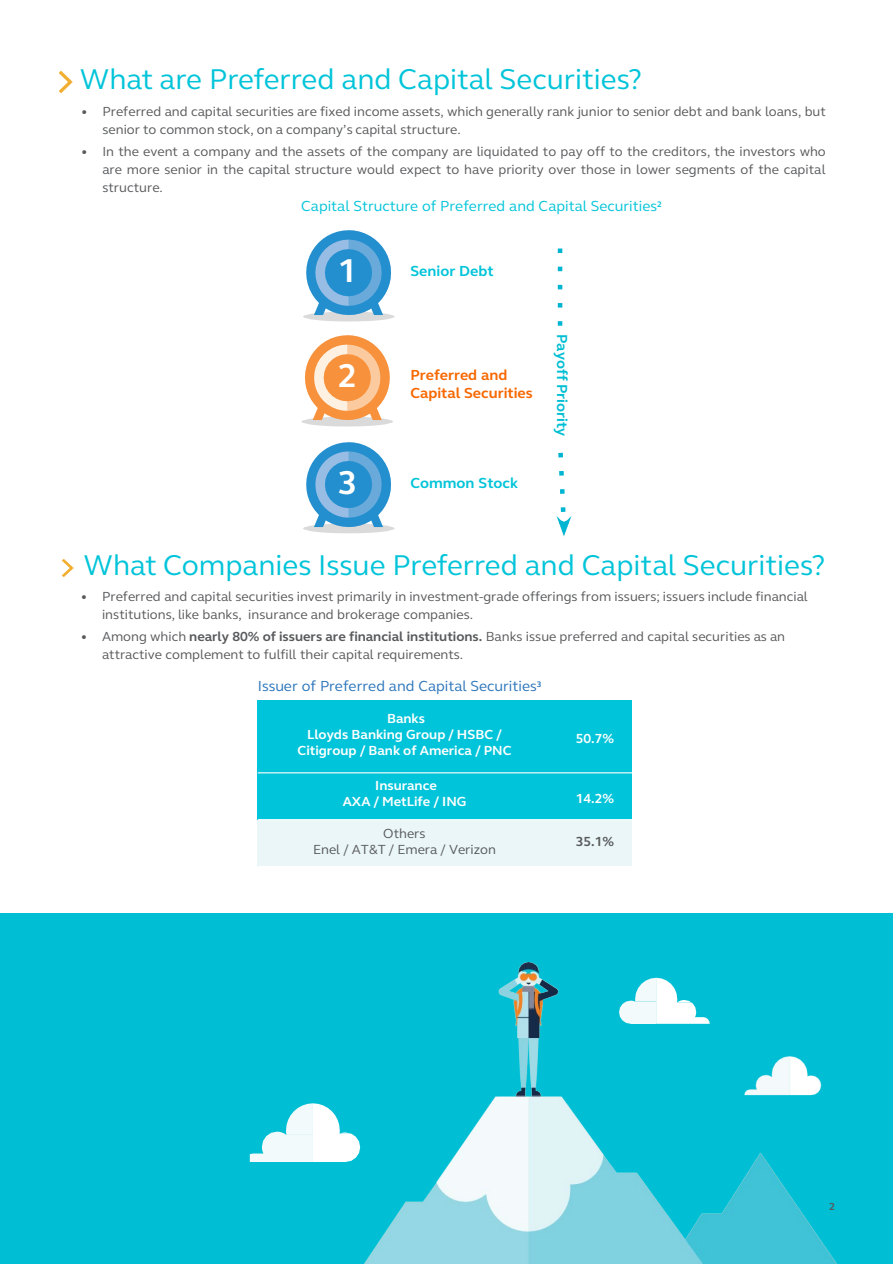
<style>
.page{position:relative;width:893px;height:1264px;background:#fff}
.page>*{position:absolute;margin:0;border:0;box-sizing:border-box;transform-origin:0 0}
.t1{font:700 33.9px "FS Elliot Pro";color:#fff}
.t2{font:29.4px "FS Elliot Pro";color:#00c4d9}
.t3{font:15px "FS Elliot Pro";letter-spacing:.005em;color:#00c4d9}
.t4{font:15px "FS Elliot Pro";letter-spacing:.005em;color:#2b75bb}
.t5{font:700 15px/18px "FS Elliot Pro";color:#f76800}
.t6{font:700 15px "FS Elliot Pro";color:#00c4d9}
.t7{font:700 15px "FS Elliot Pro";color:#00bed3}
.t8{font:13.5px/18px "FS Elliot Pro";letter-spacing:.005em;color:#58595b}
.t9{font:700 13.5px "FS Elliot Pro";color:#fff}
.t10{font:700 13.5px "FS Elliot Pro";color:#58595b}
.t11{font:700 10.5px "FS Elliot Pro";color:#58595b}
.s1{font-weight:700}
</style>
<div class="page">
<div style="left:0;top:912px;width:892px;height:351px;background:#00bed3"></div>
<img style="left:364px;top:962px;width:472px;height:301px">
<svg style="left:250px;top:1103px;width:110px;height:58px"></svg>
<svg style="left:619px;top:977px;width:90px;height:46px"></svg>
<img style="left:60px;top:71px;width:13px;height:21px">
<img style="left:62px;top:559px;width:11px;height:17px">
<svg style="left:303px;top:230px;width:92px;height:91px"></svg>
<svg style="left:303px;top:442px;width:92px;height:91px"></svg>
<svg style="left:301px;top:335px;width:92px;height:91px"></svg>
<svg style="left:558px;top:452px;width:8px;height:60px"></svg>
<img style="left:556px;top:515px;width:15px;height:21px">
<svg style="left:557px;top:248px;width:5px;height:78px"></svg>
<div style="left:258px;top:700px;width:374px;height:72px;background:#00c4d9"></div>
<div style="left:258px;top:772px;width:374px;height:47px;background:#00c4d9"></div>
<div style="left:258px;top:819px;width:374px;height:47px;background:#eaf6f7"></div>
<hr style="left:258px;top:772px;width:374px;height:1px;background:#fff">
<hr style="left:258px;top:818px;width:374px;height:2px;background:#fff">
<hr style="left:258px;top:865px;width:374px;height:1px;background:#fff">
<p class="t2" style="left:80px;top:59px;width:563px">What are Preferred and Capital Securities?</p>
<p class="t8" style="left:102px;top:102px;width:725px;text-indent:-21px">• Preferred and capital securities are fixed income assets, which generally rank junior to senior debt and bank loans, but senior to common stock, on a company’s capital structure.</p>
<p class="t8" style="left:102px;top:142px;width:725px;text-align:justify;text-indent:-21px">• In the event a company and the assets of the company are liquidated to pay off to the creditors, the investors who are more senior in the capital structure would expect to have priority over those in lower segments of the capital structure.</p>
<p class="t3" style="left:301px;top:196px;width:362px">Capital Structure of Preferred and Capital Securities<sup>2</sup></p>
<p class="t1" style="left:338px;top:248px;width:21px">1</p>
<p class="t1" style="left:338px;top:353px;width:21px">2</p>
<p class="t1" style="left:338px;top:460px;width:21px">3</p>
<p class="t6" style="left:410px;top:261px;width:85px">Senior Debt</p>
<p class="t5" style="left:410px;top:366px;width:124px">Preferred and<br>Capital Securities</p>
<p class="t6" style="left:410px;top:473px;width:109px">Common Stock</p>
<p class="t7" style="left:572px;top:334px;width:103px;rotate:90deg">Payoff Priority</p>
<p class="t2" style="left:83px;top:545px;width:743px">What Companies Issue Preferred and Capital Securities?</p>
<p class="t8" style="left:102px;top:587px;width:707px;text-indent:-21px">• Preferred and capital securities invest primarily in investment-grade offerings from issuers; issuers include financial institutions, like banks, insurance and brokerage companies.</p>
<p class="t8" style="left:102px;top:627px;width:684px;text-indent:-21px">• Among which <span class="s1">nearly 80% of issuers are financial institutions.</span> Banks issue preferred and capital securities as an attractive complement to fulfill their capital requirements.</p>
<p class="t4" style="left:258px;top:676px;width:285px">Issuer of Preferred and Capital Securities<sup>3</sup></p>
<p class="t9" style="left:387px;top:709px;width:39px">Banks</p>
<p class="t9" style="left:307px;top:725px;width:196px">Lloyds Banking Group / HSBC /</p>
<p class="t9" style="left:297px;top:741px;width:215px">Citigroup / Bank of America / PNC</p>
<p class="t9" style="left:575px;top:729px;width:40px">50.7%</p>
<p class="t9" style="left:375px;top:776px;width:63px">Insurance</p>
<p class="t9" style="left:343px;top:792px;width:125px">AXA / MetLife / ING</p>
<p class="t9" style="left:575px;top:788px;width:40px">14.2%</p>
<p class="t8" style="left:383px;top:823px;width:44px">Others</p>
<p class="t8" style="left:313px;top:840px;width:184px">Enel / AT&amp;T / Emera / Verizon</p>
<p class="t10" style="left:575px;top:832px;width:40px">35.1%</p>
<p class="t11" style="left:829px;top:1199px;width:8px">2</p>
</div>
